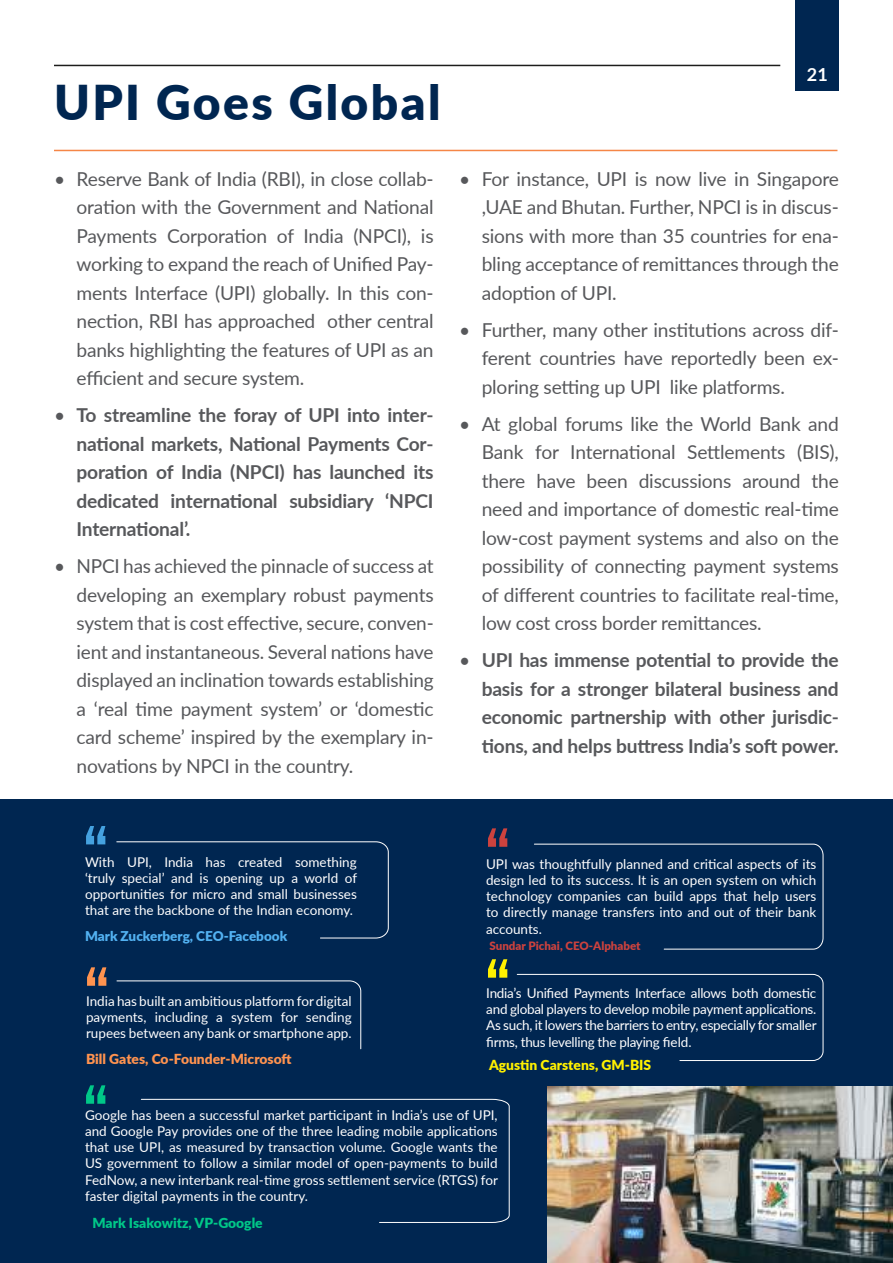
<style>
.page{position:relative;width:893px;height:1263px;background:#fff}
.page>*{position:absolute;margin:0;border:0;box-sizing:border-box;transform-origin:0 0}
.t1{font:76.35px "League Gothic";color:#45a2e0}
.t2{font:76.35px "League Gothic";color:#ff934f}
.t3{font:76.35px "League Gothic";color:#00c888}
.t4{font:76.35px "League Gothic";color:#cc423e}
.t5{font:76.35px "League Gothic";color:#fff100}
.t6{font:900 48px "Lato";letter-spacing:.05em;color:#002651}
.t7{font:19.2px/28.5px "Lato";letter-spacing:-.01em;color:#57585b;text-align:justify}
.t8{font:700 19.2px/28.5px "Lato";letter-spacing:-.01em;color:#57585b;text-align:justify}
.t9{font:700 18px "Lato";color:#fff}
.t10{font:900 13.8px "Lato";color:#ff934f}
.t11{font:900 13.8px "Lato";color:#00c888}
.t12{font:900 13.8px "Lato";color:#fff100}
.t13{font:13.5px/16.2px "Lato";color:#fff;text-align:justify}
.t14{font:900 13.5px "Lato";color:#52b1f1}
.t15{font:900 11.55px "Lato";color:#cc423e}
.s1{font-weight:400}
</style>
<div class="page">
<div style="left:796px;top:0;width:43px;height:90px;background:#002651"></div>
<hr style="left:54px;top:65px;width:726px;height:1px;background:#1d1d1c">
<div style="left:0;top:799px;width:893px;height:464px;background:#002651"></div>
<img style="left:547px;top:1087px;width:346px;height:176px">
<svg style="left:116px;top:841px;width:273px;height:97px"></svg>
<svg style="left:141px;top:1099px;width:368px;height:124px"></svg>
<svg style="left:117px;top:980px;width:244px;height:69px"></svg>
<svg style="left:534px;top:844px;width:289px;height:105px"></svg>
<svg style="left:517px;top:974px;width:306px;height:87px"></svg>
<hr style="left:54px;top:150px;width:783px;height:1px;background:#f58647">
<h2 class="t6" style="left:54px;top:66px;width:388px">UPI Goes Global</h2>
<p class="t7" style="left:77px;top:163px;width:359px;text-indent:-23px">• Reserve Bank of India (RBI), in close collab&shy;oration with the Government and National Payments Corporation of India (NPCI), is working to expand the reach of Unified Pay&shy;ments Interface (UPI) globally. In this con&shy;nection, RBI has approached other central banks highlighting the features of UPI as an efficient and secure system.</p>
<p class="t8" style="left:77px;top:400px;width:359px;text-indent:-23px"><span class="s1">•</span> To streamline the foray of UPI into inter&shy;national markets, National Payments Cor&shy;poration of India (NPCI) has launched its dedicated international subsidiary ‘NPCI International’.</p>
<p class="t7" style="left:76px;top:551px;width:359px;text-indent:-22px">• NPCI has achieved the pinnacle of success at developing an exemplary robust payments system that is cost effective, secure, conven&shy;ient and instantaneous. Several nations have displayed an inclination towards establishing a ‘real time payment system’ or ‘domestic card scheme’ inspired by the exemplary in&shy;novations by NPCI in the country.</p>
<h1 class="t1" style="left:84px;top:809px;width:25px">“</h1>
<p class="t9" style="left:807px;top:61px;width:22px">21</p>
<p class="t7" style="left:482px;top:164px;width:359px;text-indent:-22px">• For instance, UPI is now live in Singapore ,UAE and Bhutan. Further, NPCI is in discus&shy;sions with more than 35 countries for ena&shy;bling acceptance of remittances through the adoption of UPI.</p>
<p class="t7" style="left:482px;top:314px;width:359px;text-indent:-23px">• Further, many other institutions across dif&shy;ferent countries have reportedly been ex&shy;ploring setting up UPI like platforms.</p>
<p class="t7" style="left:482px;top:409px;width:359px;text-indent:-23px">• At global forums like the World Bank and Bank for International Settlements (BIS), there have been discussions around the need and importance of domestic real-time low-cost payment systems and also on the possibility of connecting payment systems of different countries to facilitate real-time, low cost cross border remittances.</p>
<p class="t8" style="left:482px;top:645px;width:359px;text-indent:-23px"><span class="s1">•</span> UPI has immense potential to provide the basis for a stronger bilateral business and economic partnership with other jurisdic&shy;tions, and helps buttress India’s soft power.</p>
<h1 class="t4" style="left:486px;top:812px;width:25px">“</h1>
<p class="t13" style="left:85px;top:853px;width:274px">With UPI, India has created something ‘truly special’ and is opening up a world of opportunities for micro and small businesses that are the backbone of the Indian economy.</p>
<p class="t13" style="left:486px;top:855px;width:332px">UPI was thoughtfully planned and critical aspects of its design led to its success. It is an open system on which technology companies can build apps that help users to directly manage transfers into and out of their bank accounts.</p>
<p class="t14" style="left:85px;top:926px;width:204px">Mark Zuckerberg, CEO-Facebook</p>
<p class="t15" style="left:489px;top:937px;width:153px">Sundar Pichai, CEO-Alphabet</p>
<h1 class="t2" style="left:85px;top:951px;width:25px">“</h1>
<p class="t13" style="left:86px;top:992px;width:267px">India has built an ambitious platform for digital payments, including a system for sending rupees between any bank or smartphone app.</p>
<p class="t10" style="left:86px;top:1049px;width:207px">Bill Gates, Co-Founder-Microsoft</p>
<h1 class="t3" style="left:84px;top:1069px;width:25px">“</h1>
<h1 class="t5" style="left:486px;top:943px;width:25px">“</h1>
<p class="t13" style="left:486px;top:984px;width:332px">India’s Unified Payments Interface allows both domestic and global players to develop mobile payment applications.<br>As such, it lowers the barriers to entry, especially for smaller firms, thus levelling the playing field.</p>
<p class="t12" style="left:489px;top:1054px;width:164px">Agustin Carstens, GM-BIS</p>
<p class="t13" style="left:85px;top:1106px;width:414px">Google has been a successful market participant in India’s use of UPI, and Google Pay provides one of the three leading mobile applications that use UPI, as measured by transaction volume. Google wants the US government to follow a similar model of open-payments to build FedNow, a new interbank real-time gross settlement service (RTGS) for faster digital payments in the country.</p>
<p class="t11" style="left:92px;top:1213px;width:172px">Mark Isakowitz, VP-Google</p>
</div>
